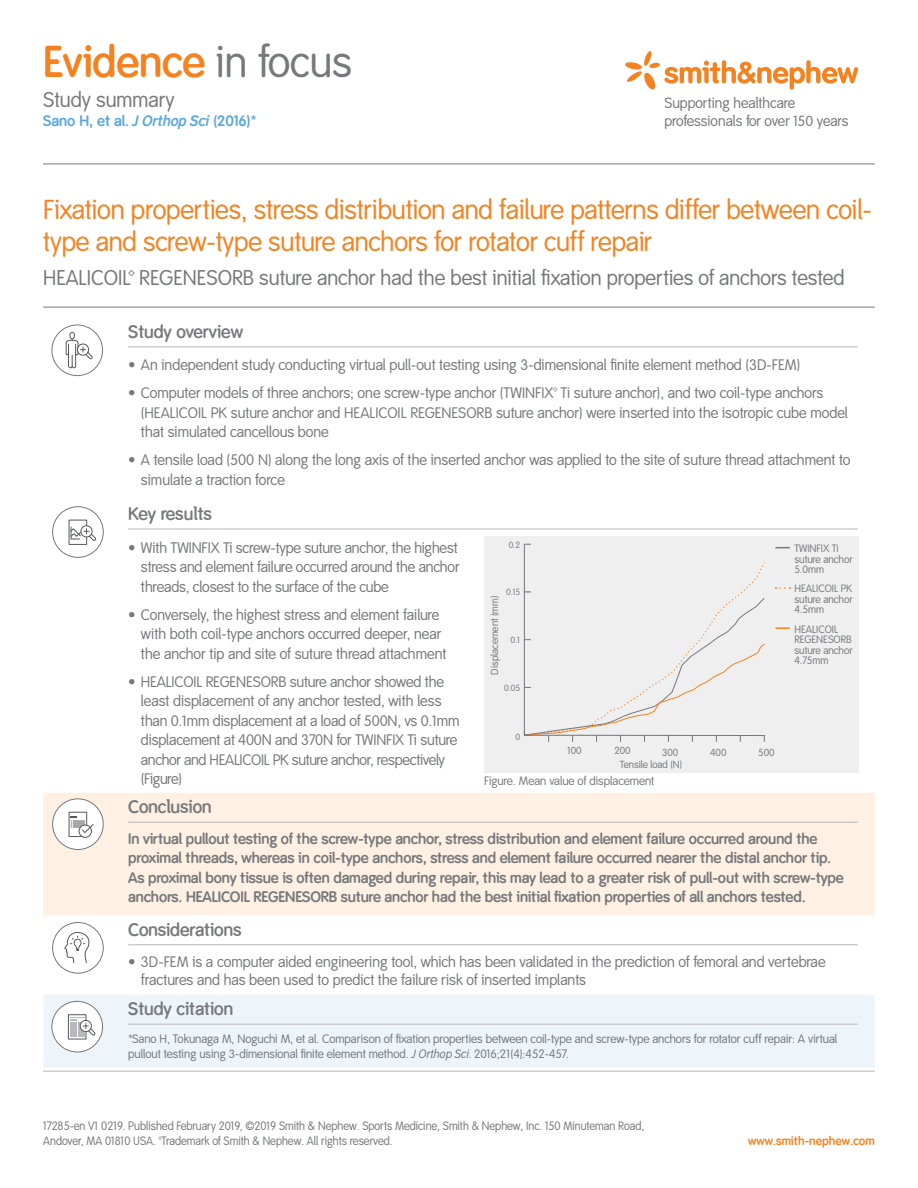
<style>
.page{position:relative;width:918px;height:1188px;background:#fff}
.page>*{position:absolute;margin:0;border:0;box-sizing:border-box;transform-origin:0 0}
.t1{font:600 43.5px "Smith&Nephew";color:#f58220}
.t2{font:27px/31.5px "Smith&Nephew";letter-spacing:-.005em;color:#f58220}
.t3{font:21px "Smith&Nephew";color:#76787b}
.t4{font:600 18px "Smith&Nephew";color:#76787b}
.t5{font:15px/19.5px "Smith&Nephew";color:#76787b}
.t6{font:700 15px/19.5px "Smith&Nephew";letter-spacing:-.01em;color:#76787b}
.t7{font:700 15px "Smith&Nephew";letter-spacing:-.005em;color:#5ba8dc}
.t8{font:14.7px/17.7px "Smith&Nephew";color:#76787b}
.t9{font:12px/15px "Smith&Nephew";color:#76787b}
.t10{font:12px/15px "Smith&Nephew";color:#76787b;scale:.95 1}
.t11{font:700 12px "Smith&Nephew";color:#f58220}
.t12{font:10.5px/10.5px "Smith&Nephew";color:#76787b}
.t13{font:10.2px "Smith&Nephew";color:#76787b}
.t14{font:8.85px "Smith&Nephew";color:#76787b}
.s1{font-weight:400;color:#76787b}
.s2{font-style:italic}
</style>
<div class="page">
<div style="left:43px;top:793px;width:832px;height:122px;background:#fef0e2"></div>
<div style="left:43px;top:995px;width:832px;height:72px;background:#edf4fa"></div>
<hr style="left:43px;top:307px;width:68px;height:1px;background:#76787b">
<hr style="left:111px;top:307px;width:764px;height:1px;background:#76787b">
<hr style="left:128px;top:346px;width:730px;height:1px;background:#b7b8bb">
<hr style="left:128px;top:529px;width:730px;height:1px;background:#b7b8bb">
<hr style="left:128px;top:822px;width:730px;height:1px;background:#b7b8bb">
<hr style="left:128px;top:944px;width:730px;height:1px;background:#b7b8bb">
<hr style="left:128px;top:1024px;width:730px;height:1px;background:#b7b8bb">
<svg style="left:53px;top:507px;width:50px;height:50px"></svg>
<svg style="left:55px;top:510px;width:45px;height:44px"></svg>
<div style="left:52px;top:507px;width:51px;height:51px;border:1px solid #76787b;border-radius:50%"></div>
<svg style="left:52px;top:1001px;width:51px;height:51px"></svg>
<svg style="left:55px;top:1004px;width:45px;height:45px"></svg>
<div style="left:52px;top:1001px;width:51px;height:51px;border:1px solid #76787b;border-radius:50%"></div>
<div style="left:484px;top:536px;width:374px;height:237px;background:#efeff0"></div>
<svg style="left:53px;top:799px;width:50px;height:50px"></svg>
<svg style="left:55px;top:802px;width:45px;height:45px"></svg>
<div style="left:52px;top:799px;width:51px;height:51px;border:1px solid #76787b;border-radius:50%"></div>
<svg style="left:52px;top:325px;width:51px;height:51px"></svg>
<svg style="left:55px;top:328px;width:45px;height:45px"></svg>
<div style="left:52px;top:325px;width:51px;height:51px;border:1px solid #76787b;border-radius:50%"></div>
<hr style="left:524px;top:544px;width:1px;height:191px;background:#76787b">
<svg style="left:524px;top:562px;width:241px;height:180px"></svg>
<svg style="left:775px;top:547px;width:15px;height:1px"></svg>
<svg style="left:776px;top:587px;width:15px;height:2px"></svg>
<svg style="left:775px;top:627px;width:15px;height:2px"></svg>
<svg style="left:53px;top:923px;width:50px;height:50px"></svg>
<svg style="left:55px;top:925px;width:45px;height:45px"></svg>
<div style="left:52px;top:922px;width:51px;height:51px;border:1px solid #76787b;border-radius:50%"></div>
<hr style="left:43px;top:1071px;width:832px;height:1px;background:#b7b8bb">
<svg style="left:625px;top:51px;width:233px;height:39px"></svg>
<hr style="left:43px;top:164px;width:832px;height:1px;background:#76787b">
<h1 class="t1" style="left:43px;top:36px;width:310px">Evidence <span class="s1">in focus</span></h1>
<h3 class="t3" style="left:43px;top:87px;width:133px">Study summary</h3>
<p class="t7" style="left:43px;top:112px;width:214px">Sano H, et al. <span class="s2">J Orthop Sci</span> (2016)*</p>
<p class="t8" style="left:664px;top:95px;width:185px">Supporting healthcare professionals for over 150 years</p>
<h2 class="t2" style="left:43px;top:195px;width:830px">Fixation properties, stress distribution and failure patterns differ between coil&shy;type and screw-type suture anchors for rotator cuff repair</h2>
<h3 class="t3" style="left:43px;top:266px;width:803px">HEALICOIL™ REGENESORB suture anchor had the best initial fixation properties of anchors tested</h3>
<p class="t4" style="left:128px;top:321px;width:116px">Study overview</p>
<p class="t5" style="left:128px;top:356px;width:674px">• An independent study conducting virtual pull-out testing using 3-dimensional finite element method (3D-FEM)</p>
<p class="t5" style="left:141px;top:384px;width:708px;text-indent:-13px">• Computer models of three anchors; one screw-type anchor (TWINFIX™ Ti suture anchor), and two coil-type anchors (HEALICOIL PK suture anchor and HEALICOIL REGENESORB suture anchor) were inserted into the isotropic cube model that simulated cancellous bone</p>
<p class="t5" style="left:141px;top:451px;width:711px;text-indent:-13px">• A tensile load (500 N) along the long axis of the inserted anchor was applied to the site of suture thread attachment to simulate a traction force</p>
<p class="t4" style="left:128px;top:503px;width:85px">Key results</p>
<p class="t5" style="left:141px;top:538px;width:320px;text-indent:-13px">• With TWINFIX Ti screw-type suture anchor, the highest stress and element failure occurred around the anchor threads, closest to the surface of the cube</p>
<p class="t5" style="left:141px;top:605px;width:307px;text-indent:-13px">• Conversely, the highest stress and element failure with both coil-type anchors occurred deeper, near the anchor tip and site of suture thread attachment</p>
<p class="t5" style="left:141px;top:672px;width:320px;text-indent:-13px">• HEALICOIL REGENESORB suture anchor showed the least displacement of any anchor tested, with less than 0.1mm displacement at a load of 500N, vs 0.1mm displacement at 400N and 370N for TWINFIX Ti suture anchor and HEALICOIL PK suture anchor, respectively (Figure)</p>
<p class="t4" style="left:128px;top:797px;width:85px">Conclusion</p>
<p class="t6" style="left:128px;top:829px;width:717px">In virtual pullout testing of the screw-type anchor, stress distribution and element failure occurred around the proximal threads, whereas in coil-type anchors, stress and element failure occurred nearer the distal anchor tip.<br>As proximal bony tissue is often damaged during repair, this may lead to a greater risk of pull-out with screw-type anchors. HEALICOIL REGENESORB suture anchor had the best initial fixation properties of all anchors tested.</p>
<p class="t4" style="left:128px;top:919px;width:115px">Considerations</p>
<p class="t5" style="left:141px;top:953px;width:686px;line-height:18px;text-indent:-13px">• 3D-FEM is a computer aided engineering tool, which has been validated in the prediction of femoral and vertebrae fractures and has been used to predict the failure risk of inserted implants</p>
<p class="t4" style="left:128px;top:999px;width:106px">Study citation</p>
<p class="t9" style="left:128px;top:1032px;width:711px">*Sano H, Tokunaga M, Noguchi M, et al. Comparison of fixation properties between coil-type and screw-type anchors for rotator cuff repair: A virtual pullout testing using 3-dimensional finite element method. <span class="s2">J Orthop Sci.</span> 2016;21(4):452-457.</p>
<p class="t14" style="left:509px;top:540px;width:13px">0.2</p>
<p class="t12" style="left:794px;top:543px;width:60px">TWINFIX Ti suture anchor<br>5.0mm</p>
<p class="t12" style="left:794px;top:584px;width:60px;text-align:justify">HEALICOIL PK suture anchor 4.5mm</p>
<p class="t12" style="left:794px;top:624px;width:60px">HEALICOIL<br>REGENESORB suture anchor<br>4.75mm</p>
<p class="t14" style="left:506px;top:587px;width:16px">0.15</p>
<p class="t13" style="left:489px;top:675px;width:80px;rotate:-90deg">Displacement (mm)</p>
<p class="t14" style="left:510px;top:634px;width:11px">0.1</p>
<p class="t14" style="left:504px;top:683px;width:18px">0.05</p>
<p class="t14" style="left:515px;top:732px;width:6px">0</p>
<p class="t13" style="left:567px;top:745px;width:16px">100</p>
<p class="t13" style="left:614px;top:745px;width:18px">200</p>
<p class="t13" style="left:662px;top:746px;width:18px">300</p>
<p class="t13" style="left:710px;top:746px;width:18px">400</p>
<p class="t13" style="left:758px;top:746px;width:18px">500</p>
<p class="t13" style="left:620px;top:759px;width:64px">Tensile load (N)</p>
<p class="t9" style="left:484px;top:773px;width:172px">Figure. Mean value of displacement</p>
<p class="t10" style="left:43px;top:1119px;width:634px">17285-en V1 0219. Published February 2019, ©2019 Smith &amp; Nephew. Sports Medicine, Smith &amp; Nephew, Inc. 150 Minuteman Road,<br>Andover, MA 01810 USA. ™Trademark of Smith &amp; Nephew. All rights reserved.</p>
<p class="t11" style="left:748px;top:1134px;width:128px">www.smith-nephew.com</p>
</div>
